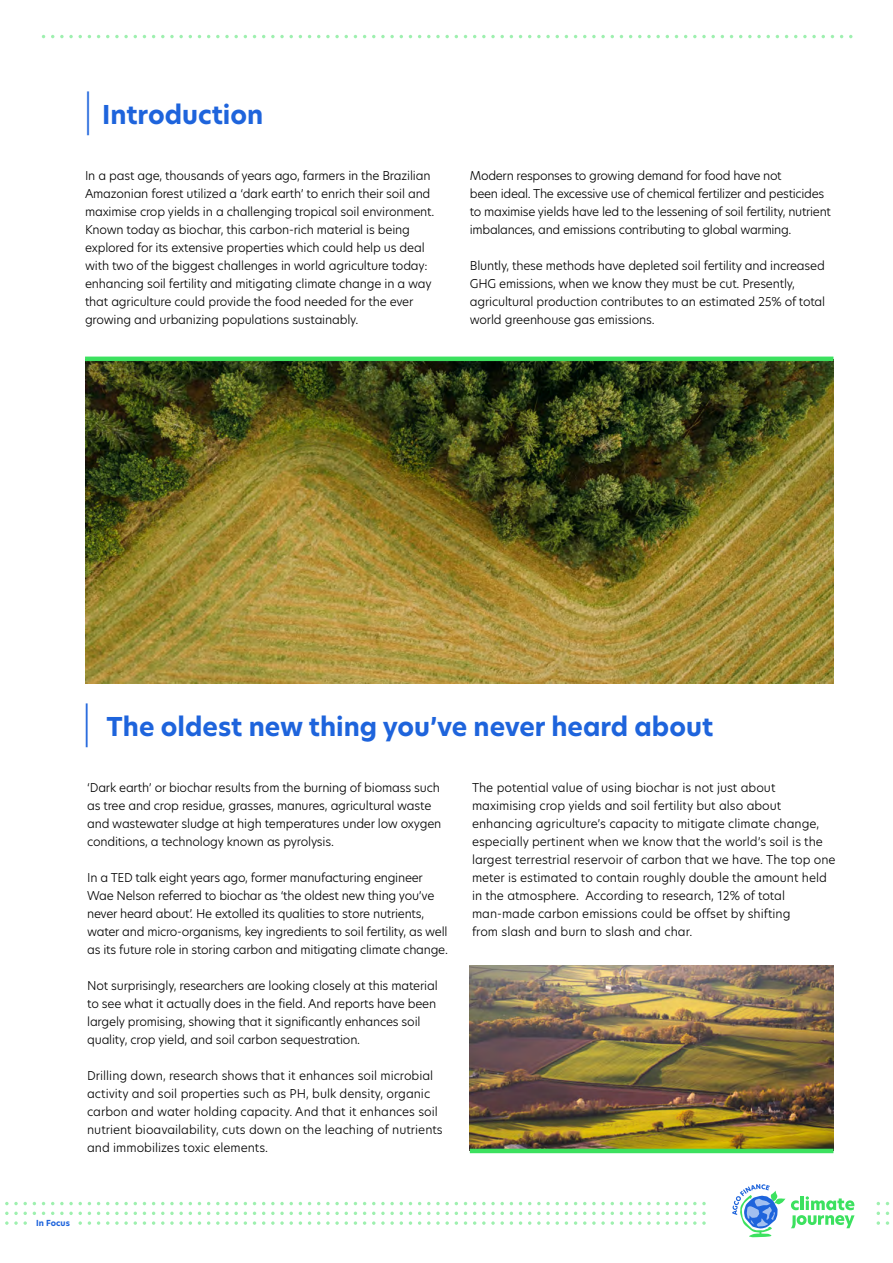
<style>
.page{position:relative;width:893px;height:1263px;background:#fff}
.page>*{position:absolute;margin:0;border:0;box-sizing:border-box;transform-origin:0 0}
.t1{font:700 25.5px "Hero New";color:#1e64dc}
.t2{font:300 12px/18px "Hero New";letter-spacing:-.015em;color:#000}
.t3{font:700 8.1px "Hero New";color:#1e64dc}
.s1{font-weight:300;font-size:39.6px}
</style>
<div class="page">
<img style="left:85px;top:361px;width:748px;height:322px">
<hr style="left:85px;top:357px;width:748px;height:4px;background:#3ce15f">
<img style="left:470px;top:966px;width:363px;height:183px">
<hr style="left:470px;top:1149px;width:363px;height:4px;background:#3ce15f">
<svg style="left:60px;top:35px;width:13px;height:3px"></svg>
<svg style="left:115px;top:35px;width:13px;height:3px"></svg>
<svg style="left:161px;top:35px;width:22px;height:3px"></svg>
<svg style="left:216px;top:35px;width:22px;height:3px"></svg>
<svg style="left:271px;top:35px;width:22px;height:3px"></svg>
<svg style="left:326px;top:35px;width:13px;height:3px"></svg>
<svg style="left:381px;top:35px;width:13px;height:3px"></svg>
<svg style="left:427px;top:35px;width:22px;height:3px"></svg>
<svg style="left:482px;top:35px;width:22px;height:3px"></svg>
<svg style="left:537px;top:35px;width:22px;height:3px"></svg>
<svg style="left:592px;top:35px;width:13px;height:3px"></svg>
<svg style="left:647px;top:35px;width:13px;height:3px"></svg>
<svg style="left:693px;top:35px;width:22px;height:3px"></svg>
<svg style="left:748px;top:35px;width:22px;height:3px"></svg>
<svg style="left:803px;top:35px;width:22px;height:3px"></svg>
<svg style="left:5px;top:1211px;width:22px;height:4px"></svg>
<svg style="left:60px;top:1211px;width:13px;height:4px"></svg>
<svg style="left:115px;top:1211px;width:13px;height:4px"></svg>
<svg style="left:161px;top:1211px;width:22px;height:4px"></svg>
<svg style="left:216px;top:1211px;width:22px;height:4px"></svg>
<svg style="left:271px;top:1211px;width:22px;height:4px"></svg>
<svg style="left:326px;top:1211px;width:13px;height:4px"></svg>
<svg style="left:381px;top:1211px;width:13px;height:4px"></svg>
<svg style="left:427px;top:1211px;width:22px;height:4px"></svg>
<svg style="left:482px;top:1211px;width:22px;height:4px"></svg>
<svg style="left:537px;top:1211px;width:22px;height:4px"></svg>
<svg style="left:592px;top:1211px;width:13px;height:4px"></svg>
<svg style="left:647px;top:1211px;width:13px;height:4px"></svg>
<svg style="left:693px;top:1211px;width:13px;height:4px"></svg>
<svg style="left:5px;top:1202px;width:22px;height:3px"></svg>
<svg style="left:60px;top:1202px;width:13px;height:3px"></svg>
<svg style="left:115px;top:1202px;width:13px;height:3px"></svg>
<svg style="left:161px;top:1202px;width:22px;height:3px"></svg>
<svg style="left:216px;top:1202px;width:22px;height:3px"></svg>
<svg style="left:271px;top:1202px;width:22px;height:3px"></svg>
<svg style="left:326px;top:1202px;width:13px;height:3px"></svg>
<svg style="left:381px;top:1202px;width:13px;height:3px"></svg>
<svg style="left:427px;top:1202px;width:22px;height:3px"></svg>
<svg style="left:482px;top:1202px;width:22px;height:3px"></svg>
<svg style="left:537px;top:1202px;width:22px;height:3px"></svg>
<svg style="left:592px;top:1202px;width:13px;height:3px"></svg>
<svg style="left:647px;top:1202px;width:13px;height:3px"></svg>
<svg style="left:693px;top:1202px;width:13px;height:3px"></svg>
<svg style="left:5px;top:1221px;width:22px;height:4px"></svg>
<svg style="left:88px;top:1221px;width:3px;height:4px"></svg>
<svg style="left:97px;top:1221px;width:3px;height:4px"></svg>
<svg style="left:115px;top:1221px;width:13px;height:4px"></svg>
<svg style="left:134px;top:1221px;width:3px;height:4px"></svg>
<svg style="left:143px;top:1221px;width:3px;height:4px"></svg>
<svg style="left:152px;top:1221px;width:3px;height:4px"></svg>
<svg style="left:161px;top:1221px;width:22px;height:4px"></svg>
<svg style="left:189px;top:1221px;width:3px;height:4px"></svg>
<svg style="left:198px;top:1221px;width:3px;height:4px"></svg>
<svg style="left:207px;top:1221px;width:3px;height:4px"></svg>
<svg style="left:216px;top:1221px;width:22px;height:4px"></svg>
<svg style="left:244px;top:1221px;width:3px;height:4px"></svg>
<svg style="left:253px;top:1221px;width:3px;height:4px"></svg>
<svg style="left:262px;top:1221px;width:3px;height:4px"></svg>
<svg style="left:271px;top:1221px;width:22px;height:4px"></svg>
<svg style="left:299px;top:1221px;width:3px;height:4px"></svg>
<svg style="left:308px;top:1221px;width:3px;height:4px"></svg>
<svg style="left:317px;top:1221px;width:3px;height:4px"></svg>
<svg style="left:326px;top:1221px;width:13px;height:4px"></svg>
<svg style="left:345px;top:1221px;width:3px;height:4px"></svg>
<svg style="left:354px;top:1221px;width:3px;height:4px"></svg>
<svg style="left:363px;top:1221px;width:3px;height:4px"></svg>
<svg style="left:381px;top:1221px;width:13px;height:4px"></svg>
<svg style="left:400px;top:1221px;width:3px;height:4px"></svg>
<svg style="left:409px;top:1221px;width:3px;height:4px"></svg>
<svg style="left:418px;top:1221px;width:3px;height:4px"></svg>
<svg style="left:427px;top:1221px;width:22px;height:4px"></svg>
<svg style="left:455px;top:1221px;width:3px;height:4px"></svg>
<svg style="left:464px;top:1221px;width:3px;height:4px"></svg>
<svg style="left:473px;top:1221px;width:3px;height:4px"></svg>
<svg style="left:482px;top:1221px;width:22px;height:4px"></svg>
<svg style="left:510px;top:1221px;width:3px;height:4px"></svg>
<svg style="left:519px;top:1221px;width:3px;height:4px"></svg>
<svg style="left:528px;top:1221px;width:3px;height:4px"></svg>
<svg style="left:537px;top:1221px;width:22px;height:4px"></svg>
<svg style="left:565px;top:1221px;width:3px;height:4px"></svg>
<svg style="left:574px;top:1221px;width:3px;height:4px"></svg>
<svg style="left:592px;top:1221px;width:13px;height:4px"></svg>
<svg style="left:611px;top:1221px;width:3px;height:4px"></svg>
<svg style="left:620px;top:1221px;width:3px;height:4px"></svg>
<svg style="left:629px;top:1221px;width:3px;height:4px"></svg>
<svg style="left:647px;top:1221px;width:13px;height:4px"></svg>
<svg style="left:666px;top:1221px;width:3px;height:4px"></svg>
<svg style="left:675px;top:1221px;width:3px;height:4px"></svg>
<svg style="left:684px;top:1221px;width:3px;height:4px"></svg>
<svg style="left:693px;top:1221px;width:13px;height:4px"></svg>
<svg style="left:877px;top:1221px;width:3px;height:4px"></svg>
<svg style="left:886px;top:1221px;width:3px;height:4px"></svg>
<svg style="left:791px;top:1196px;width:63px;height:32px"></svg>
<svg style="left:732px;top:1184px;width:53px;height:53px"></svg>
<h1 class="t1" style="left:85px;top:97px;width:180px"><span class="s1">|</span> Introduction</h1>
<p class="t2" style="left:85px;top:166px;width:351px">In a past age, thousands of years ago, farmers in the Brazilian Amazonian forest utilized a ‘dark earth’ to enrich their soil and maximise crop yields in a challenging tropical soil environment.<br>Known today as biochar, this carbon-rich material is being explored for its extensive properties which could help us deal with two of the biggest challenges in world agriculture today: enhancing soil fertility and mitigating climate change in a way that agriculture could provide the food needed for the ever growing and urbanizing populations sustainably.</p>
<p class="t2" style="left:470px;top:166px;width:362px">Modern responses to growing demand for food have not<br>been ideal. The excessive use of chemical fertilizer and pesticides to maximise yields have led to the lessening of soil fertility, nutrient imbalances, and emissions contributing to global warming.</p>
<p class="t2" style="left:470px;top:256px;width:357px">Bluntly, these methods have depleted soil fertility and increased GHG emissions, when we know they must be cut. Presently, agricultural production contributes to an estimated 25% of total world greenhouse gas emissions.</p>
<h1 class="t1" style="left:84px;top:709px;width:631px"><span class="s1">|</span> The oldest new thing you’ve never heard about</h1>
<p class="t2" style="left:87px;top:778px;width:356px">‘Dark earth’ or biochar results from the burning of biomass such as tree and crop residue, grasses, manures, agricultural waste and wastewater sludge at high temperatures under low oxygen conditions, a technology known as pyrolysis.</p>
<p class="t2" style="left:87px;top:868px;width:362px">In a TED talk eight years ago, former manufacturing engineer Wae Nelson referred to biochar as ‘the oldest new thing you’ve never heard about’. He extolled its qualities to store nutrients, water and micro-organisms, key ingredients to soil fertility, as well as its future role in storing carbon and mitigating climate change.</p>
<p class="t2" style="left:87px;top:976px;width:352px">Not surprisingly, researchers are looking closely at this material to see what it actually does in the field. And reports have been largely promising, showing that it significantly enhances soil quality, crop yield, and soil carbon sequestration.</p>
<p class="t2" style="left:87px;top:1066px;width:357px">Drilling down, research shows that it enhances soil microbial activity and soil properties such as PH, bulk density, organic carbon and water holding capacity. And that it enhances soil nutrient bioavailability, cuts down on the leaching of nutrients and immobilizes toxic elements.</p>
<p class="t2" style="left:472px;top:778px;width:365px">The potential value of using biochar is not just about maximising crop yields and soil fertility but also about enhancing agriculture’s capacity to mitigate climate change, especially pertinent when we know that the world’s soil is the largest terrestrial reservoir of carbon that we have. The top one meter is estimated to contain roughly double the amount held in the atmosphere. According to research, 12% of total man-made carbon emissions could be offset by shifting<br>from slash and burn to slash and char.</p>
<p class="t3" style="left:36px;top:1217px;width:35px">In Focus</p>
</div>
